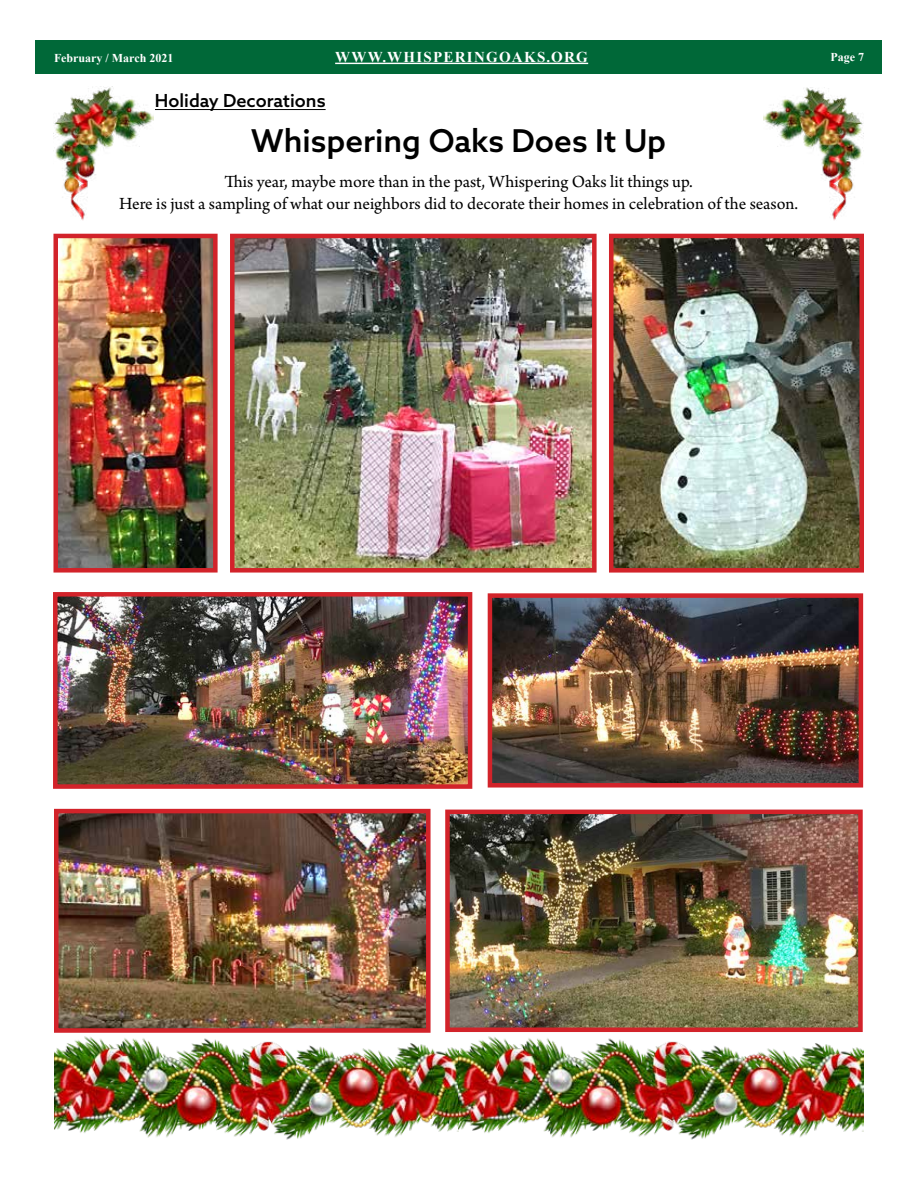
<style>
.page{position:relative;width:918px;height:1188px;background:#fff}
.page>*{position:absolute;margin:0;border:0;box-sizing:border-box;transform-origin:0 0}
.t1{font:500 31.5px "Azo Sans";color:#000}
.t2{font:18px/21.6px "Arno Pro";color:#000;text-align:center}
.t3{font:500 18px "Azo Sans";color:#000}
.t4{font:700 15px "Times New Roman";letter-spacing:.085em;color:#fff}
.t5{font:700 12px "Times New Roman";color:#fff}
</style>
<div class="page">
<div style="left:36px;top:40px;width:846px;height:34px;background:#006838"></div>
<hr style="left:335px;top:63px;width:253px;height:1px;background:#fff">
<hr style="left:155px;top:109px;width:171px;height:1px;background:#000">
<img style="left:58px;top:239px;width:155px;height:329px">
<div style="left:53px;top:234px;width:165px;height:339px;border:4px solid #d2232a"></div>
<img style="left:235px;top:239px;width:357px;height:329px">
<div style="left:230px;top:234px;width:367px;height:339px;border:4px solid #d2232a"></div>
<img style="left:58px;top:597px;width:409px;height:187px">
<div style="left:53px;top:592px;width:419px;height:197px;border:4px solid #d2232a"></div>
<img style="left:493px;top:598px;width:365px;height:185px">
<div style="left:488px;top:593px;width:375px;height:195px;border:4px solid #d2232a"></div>
<img style="left:614px;top:239px;width:245px;height:329px">
<div style="left:609px;top:234px;width:255px;height:339px;border:4px solid #d2232a"></div>
<img style="left:59px;top:814px;width:367px;height:214px">
<div style="left:54px;top:809px;width:377px;height:224px;border:4px solid #d2232a"></div>
<img style="left:450px;top:815px;width:408px;height:212px">
<div style="left:445px;top:810px;width:418px;height:222px;border:4px solid #d2232a"></div>
<img style="left:54px;top:87px;width:100px;height:133px">
<img style="left:764px;top:87px;width:100px;height:133px">
<img style="left:54px;top:1031px;width:810px;height:109px">
<p class="t5" style="left:54px;top:49px;width:121px">February / March 2021</p>
<p class="t4" style="left:335px;top:46px;width:254px">WWW.WHISPERINGOAKS.ORG</p>
<p class="t5" style="left:830px;top:48px;width:35px">Page 7</p>
<p class="t3" style="left:155px;top:89px;width:172px">Holiday Decorations</p>
<h1 class="t1" style="left:251px;top:120px;width:416px">Whispering Oaks Does It Up</h1>
<p class="t2" style="left:119px;top:172px;width:680px">This year, maybe more than in the past, Whispering Oaks lit things up.<br>Here is just a sampling of what our neighbors did to decorate their homes in celebration of the season.</p>
</div>
